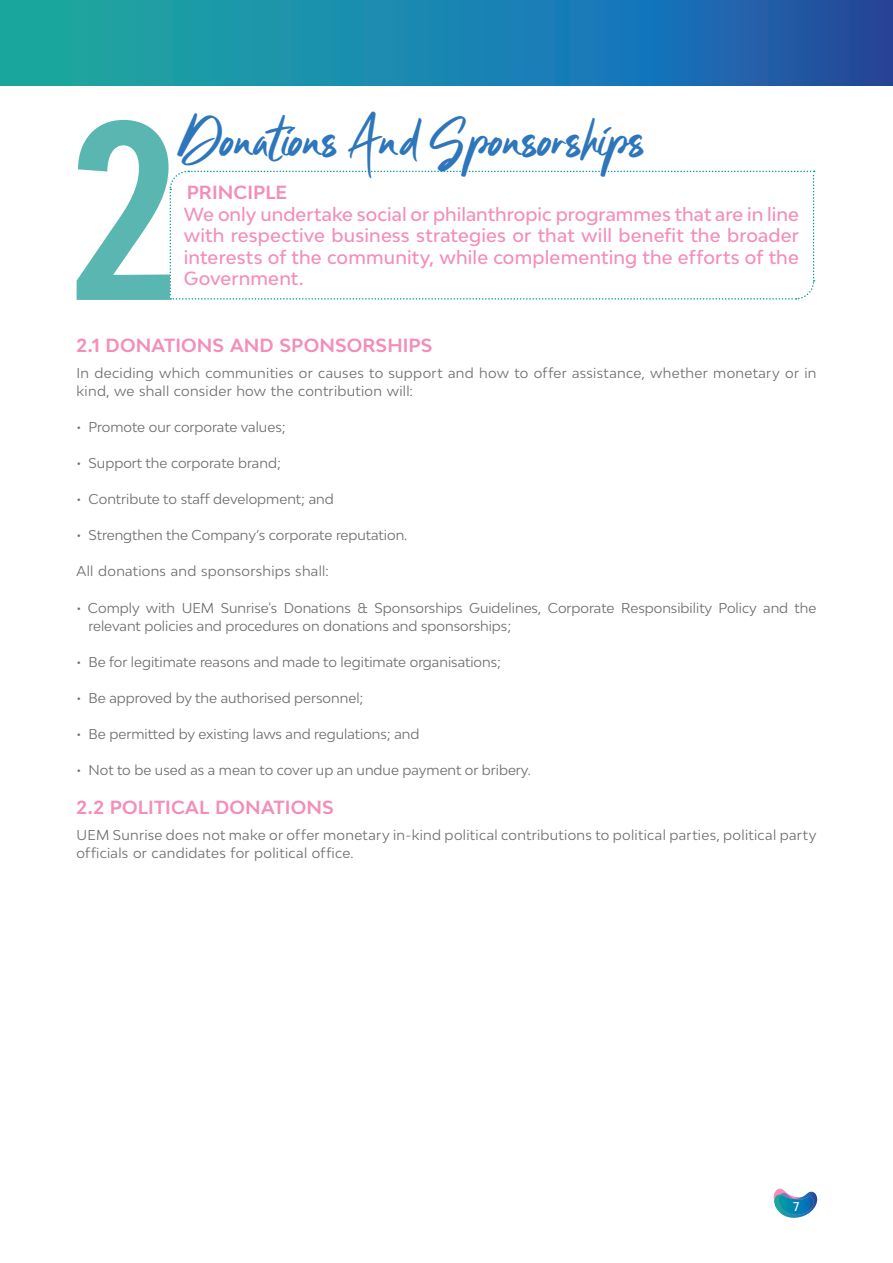
<style>
.page{position:relative;width:893px;height:1263px;background:#fff}
.page>*{position:absolute;margin:0;border:0;box-sizing:border-box;transform-origin:0 0}
.t1{font:700 ultra-condensed 240px "Bw Modelica";color:#59b6b0}
.t2{font:49.5px "Clattering";color:#2e76bc}
.t3{font:500 18px/21.6px "Bw Modelica";letter-spacing:.01em;color:#f38eba;text-align:justify}
.t4{font:700 18px "Bw Modelica";letter-spacing:.005em;color:#f38eba}
.t5{font:13.5px/18px "Bw Modelica";color:#6c6d70}
.t6{font:13.5px/18px "Bw Modelica";letter-spacing:.02em;color:#6c6d70}
.t7{font:500 12px "Bw Modelica";color:#fff}
</style>
<div class="page">
<svg style="left:0;top:0;width:893px;height:85px;background:#1c81aa"></svg>
<svg style="left:169px;top:170px;width:646px;height:130px"></svg>
<svg style="left:773px;top:1188px;width:45px;height:30px"></svg>
<h2 class="t2" style="left:179px;top:109px;width:468px">Donations And Sponsorships</h2>
<h1 class="t1" style="left:69px;top:55px;width:110px">2</h1>
<h3 class="t4" style="left:77px;top:334px;width:358px">2.1 DONATIONS AND SPONSORSHIPS</h3>
<p class="t6" style="left:77px;top:364px;width:741px">In deciding which communities or causes to support and how to offer assistance, whether monetary or in kind, we shall consider how the contribution will:</p>
<p class="t5" style="left:77px;top:418px;width:211px">• Promote our corporate values;</p>
<p class="t5" style="left:77px;top:454px;width:206px">• Support the corporate brand;</p>
<p class="t5" style="left:77px;top:490px;width:259px">• Contribute to staff development; and</p>
<p class="t5" style="left:77px;top:526px;width:332px">• Strengthen the Company’s corporate reputation.</p>
<p class="t6" style="left:77px;top:562px;width:254px">All donations and sponsorships shall:</p>
<p class="t5" style="left:89px;top:598px;width:729px;text-indent:-12px">• Comply with UEM Sunrise's Donations &amp; Sponsorships Guidelines, Corporate Responsibility Policy and the relevant policies and procedures on donations and sponsorships;</p>
<p class="t5" style="left:77px;top:652px;width:426px">• Be for legitimate reasons and made to legitimate organisations;</p>
<p class="t5" style="left:77px;top:688px;width:288px">• Be approved by the authorised personnel;</p>
<p class="t5" style="left:77px;top:724px;width:344px">• Be permitted by existing laws and regulations; and</p>
<p class="t5" style="left:77px;top:760px;width:456px">• Not to be used as a mean to cover up an undue payment or bribery.</p>
<h3 class="t4" style="left:77px;top:795px;width:259px">2.2 POLITICAL DONATIONS</h3>
<p class="t6" style="left:77px;top:826px;width:741px">UEM Sunrise does not make or offer monetary in-kind political contributions to political parties, political party officials or candidates for political office.</p>
<h3 class="t4" style="left:187px;top:181px;width:102px">PRINCIPLE</h3>
<h3 class="t3" style="left:184px;top:203px;width:617px">We only undertake social or philanthropic programmes that are in line with respective business strategies or that will benefit the broader interests of the community, while complementing the efforts of the Government.</h3>
<p class="t7" style="left:793px;top:1199px;width:8px">7</p>
</div>
